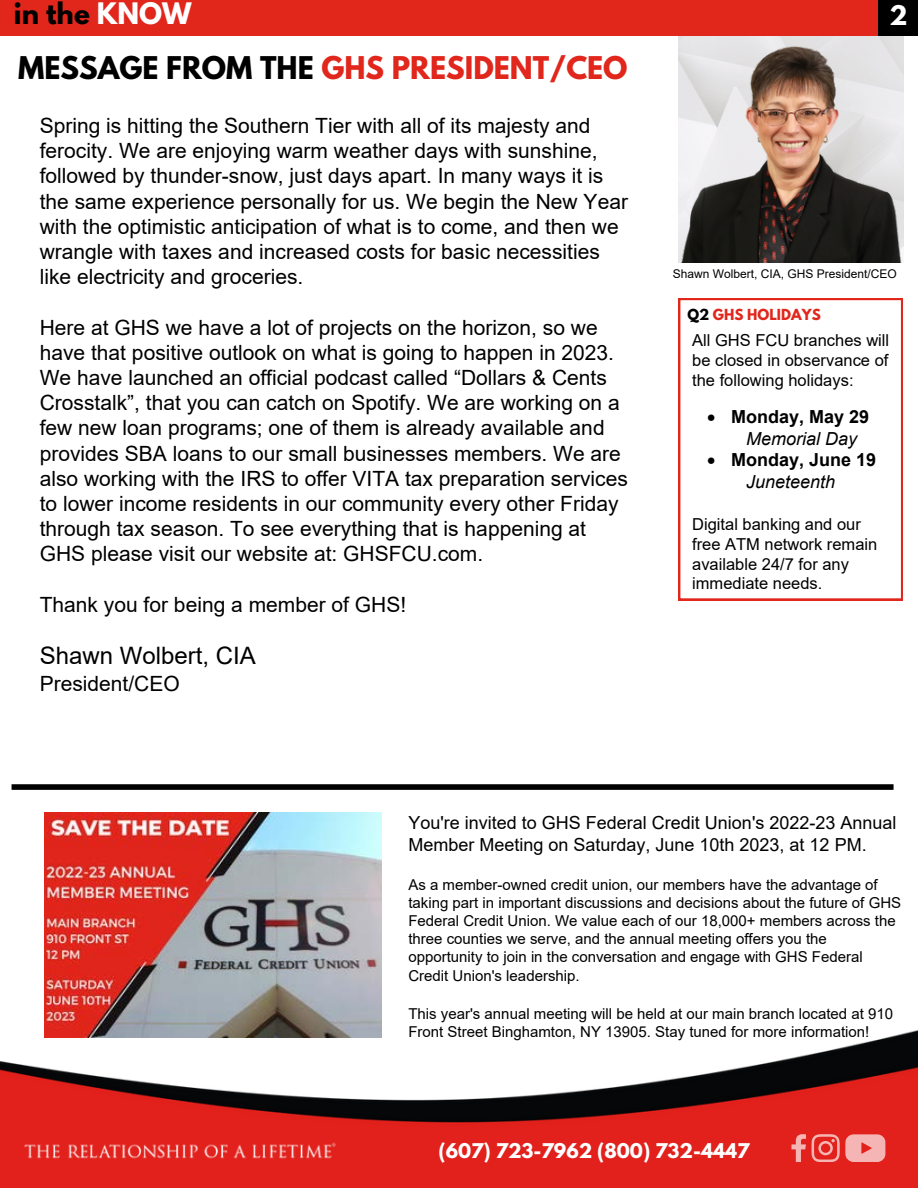
<style>
.page{position:relative;width:918px;height:1188px;background:#fff}
.page>*{position:absolute;margin:0;border:0;box-sizing:border-box;transform-origin:0 0}
.t1{font:700 27.75px "League Spartan";color:#e1261c}
.t2{font:700 26.25px "League Spartan";color:#000}
.t3{font:24px "Arial";color:#000}
.t4{font:700 24px "League Spartan";color:#fff}
.t5{font:21px/25.2px "Arial";color:#000}
.t6{font:18px/21.6px "Arial";color:#000}
.t7{font:700 18px "Arial";color:#000}
.t8{font:700 18px "League Spartan";color:#fff}
.t9{font:italic 18px "Arial";color:#000}
.t10{font:16.5px/19.8px "Arial";color:#000;text-align:justify}
.t11{font:15px/18.3px "Arial";color:#000}
.t12{font:700 13.5px "League Spartan";color:#e1261c}
.t13{font:12px "Arial";color:#000}
.s1{color:#fff}
.s2{color:#000}
</style>
<div class="page">
<img style="left:0;top:1030px;width:918px;height:158px">
<img style="left:18px;top:1139px;width:323px;height:26px">
<svg style="left:792px;top:1134px;width:14px;height:28px"></svg>
<svg style="left:812px;top:1134px;width:74px;height:28px;background:#ed7e7b"></svg>
<svg style="left:678px;top:298px;width:225px;height:303px"></svg>
<div style="left:12px;top:784px;width:882px;height:6px;background:#000"></div>
<div style="left:0;top:0;width:918px;height:36px;background:#e1261c"></div>
<div style="left:879px;top:0;width:39px;height:36px;background:#000"></div>
<img style="left:678px;top:36px;width:226px;height:227px">
<img style="left:44px;top:813px;width:338px;height:225px">
<p class="t2" style="left:14px;top:0;width:179px">in the <span class="s1">KNOW</span></p>
<p class="t4" style="left:889px;top:4px;width:20px">2</p>
<h1 class="t1" style="left:18px;top:54px;width:611px"><span class="s2">MESSAGE FROM THE</span> GHS PRESIDENT/CEO</h1>
<p class="t5" style="left:40px;top:113px;width:590px">Spring is hitting the Southern Tier with all of its majesty and ferocity. We are enjoying warm weather days with sunshine, followed by thunder-snow, just days apart. In many ways it is the same experience personally for us. We begin the New Year with the optimistic anticipation of what is to come, and then we wrangle with taxes and increased costs for basic necessities like electricity and groceries.</p>
<p class="t5" style="left:40px;top:314px;width:590px">Here at GHS we have a lot of projects on the horizon, so we have that positive outlook on what is going to happen in 2023.<br>We have launched an official podcast called “Dollars &amp; Cents Crosstalk”, that you can catch on Spotify. We are working on a few new loan programs; one of them is already available and provides SBA loans to our small businesses members. We are also working with the IRS to offer VITA tax preparation services to lower income residents in our community every other Friday through tax season. To see everything that is happening at GHS please visit our website at: GHSFCU.com.</p>
<p class="t5" style="left:40px;top:592px;width:368px">Thank you for being a member of GHS!</p>
<p class="t3" style="left:40px;top:640px;width:218px">Shawn Wolbert, CIA</p>
<p class="t5" style="left:40px;top:671px;width:142px">President/CEO</p>
<p class="t13" style="left:673px;top:265px;width:226px">Shawn Wolbert, CIA, GHS President/CEO</p>
<h2 class="t12" style="left:687px;top:308px;width:135px"><span class="s2">Q2</span> GHS HOLIDAYS</h2>
<p class="t10" style="left:692px;top:331px;width:199px">All GHS FCU branches will be closed in observance of the following holidays:</p>
<p class="t7" style="left:707px;top:404px;width:164px">• Monday, May 29</p>
<p class="t9" style="left:746px;top:427px;width:113px">Memorial Day</p>
<p class="t7" style="left:707px;top:447px;width:171px">• Monday, June 19</p>
<p class="t9" style="left:746px;top:470px;width:91px">Juneteenth</p>
<p class="t10" style="left:692px;top:514px;width:187px;text-align:left">Digital banking and our free ATM network remain available 24/7 for any immediate needs.</p>
<p class="t6" style="left:408px;top:812px;width:490px">You're invited to GHS Federal Credit Union's 2022-23 Annual<br>Member Meeting on Saturday, June 10th 2023, at 12 PM.</p>
<p class="t11" style="left:408px;top:875px;width:494px">As a member-owned credit union, our members have the advantage of taking part in important discussions and decisions about the future of GHS Federal Credit Union. We value each of our 18,000+ members across the three counties we serve, and the annual meeting offers you the opportunity to join in the conversation and engage with GHS Federal Credit Union's leadership.</p>
<p class="t11" style="left:408px;top:1005px;width:486px">This year's annual meeting will be held at our main branch located at 910<br>Front Street Binghamton, NY 13905. Stay tuned for more information!</p>
<p class="t8" style="left:438px;top:1142px;width:312px">(607) 723-7962 (800) 732-4447</p>
</div>
